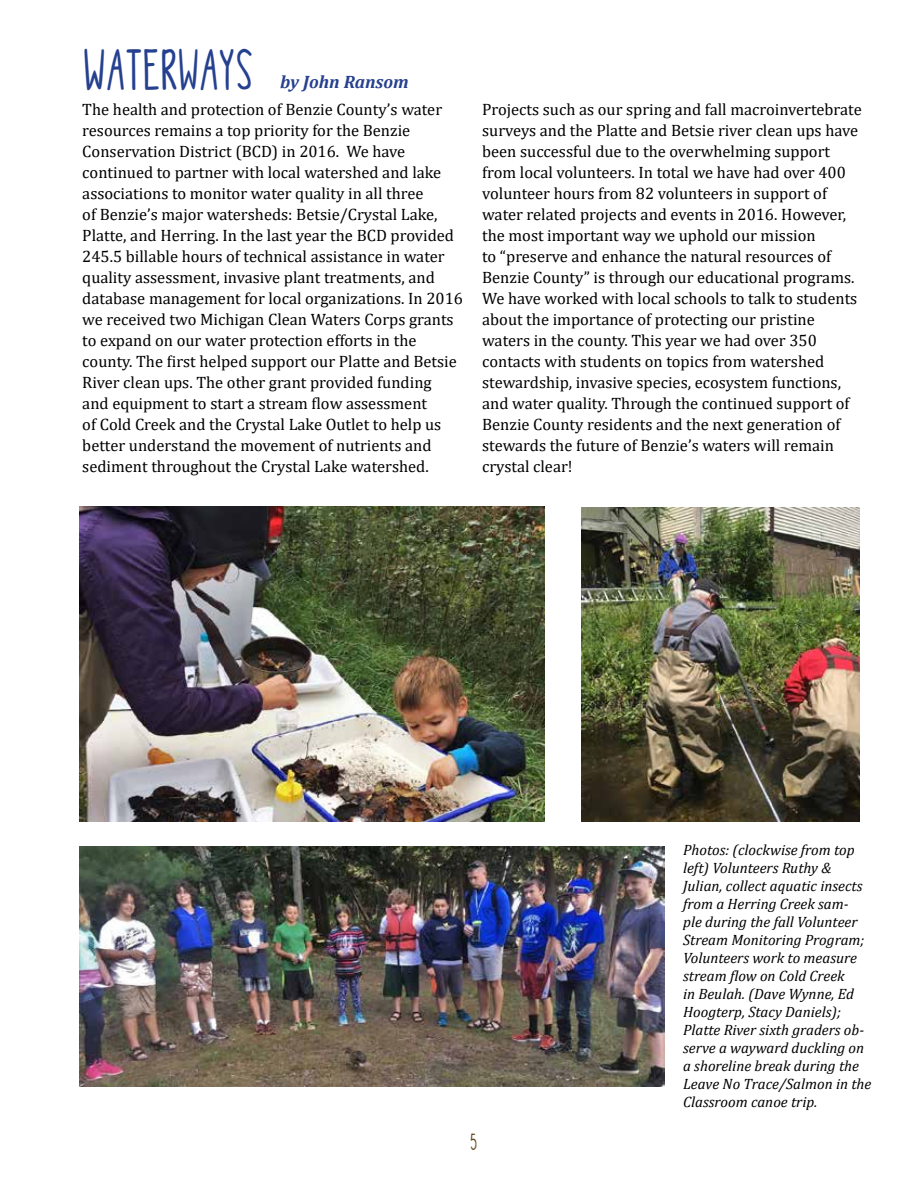
<style>
.page{position:relative;width:918px;height:1188px;background:#fff}
.page>*{position:absolute;margin:0;border:0;box-sizing:border-box;transform-origin:0 0}
.t1{font:45px "DJB The Generic";letter-spacing:.05em;color:#25408f}
.t2{font:italic 700 18px "Cambria";color:#25408f}
.t3{font:18px "DJB The Generic";color:#61461e}
.t4{font:16.5px/21px "Cambria";color:#000}
.t5{font:italic 15px/18px "Cambria";color:#000}
</style>
<div class="page">
<img style="left:80px;top:506px;width:464px;height:316px">
<img style="left:582px;top:507px;width:278px;height:315px">
<img style="left:80px;top:847px;width:584px;height:240px">
<h1 class="t1" style="left:85px;top:41px;width:169px">WATERWAYS</h1>
<p class="t4" style="left:82px;top:98px;width:382px">The health and protection of Benzie County’s water resources remains a top priority for the Benzie Conservation District (BCD) in 2016. We have continued to partner with local watershed and lake associations to monitor water quality in all three<br>of Benzie’s major watersheds: Betsie/Crystal Lake, Platte, and Herring. In the last year the BCD provided 245.5 billable hours of technical assistance in water quality assessment, invasive plant treatments, and database management for local organizations. In 2016 we received two Michigan Clean Waters Corps grants to expand on our water protection efforts in the county. The first helped support our Platte and Betsie River clean ups. The other grant provided funding<br>and equipment to start a stream flow assessment<br>of Cold Creek and the Crystal Lake Outlet to help us better understand the movement of nutrients and sediment throughout the Crystal Lake watershed.</p>
<p class="t4" style="left:482px;top:99px;width:381px">Projects such as our spring and fall macroinvertebrate surveys and the Platte and Betsie river clean ups have been successful due to the overwhelming support from local volunteers. In total we have had over 400 volunteer hours from 82 volunteers in support of water related projects and events in 2016. However, the most important way we uphold our mission<br>to “preserve and enhance the natural resources of Benzie County” is through our educational programs.<br>We have worked with local schools to talk to students about the importance of protecting our pristine waters in the county. This year we had over 350 contacts with students on topics from watershed stewardship, invasive species, ecosystem functions, and water quality. Through the continued support of Benzie County residents and the next generation of stewards the future of Benzie’s waters will remain crystal clear!</p>
<p class="t2" style="left:280px;top:69px;width:130px">by John Ransom</p>
<p class="t3" style="left:471px;top:1131px;width:8px">5</p>
<p class="t5" style="left:683px;top:841px;width:190px">Photos: (clockwise from top left) Volunteers Ruthy &amp;<br>Julian, collect aquatic insects from a Herring Creek sam-<br>ple during the fall Volunteer<br>Stream Monitoring Program;<br>Volunteers work to measure stream flow on Cold Creek<br>in Beulah. (Dave Wynne, Ed<br>Hoogterp, Stacy Daniels);<br>Platte River sixth graders ob&shy;serve a wayward duckling on a shoreline break during the<br>Leave No Trace/Salmon in the<br>Classroom canoe trip.</p>
</div>
